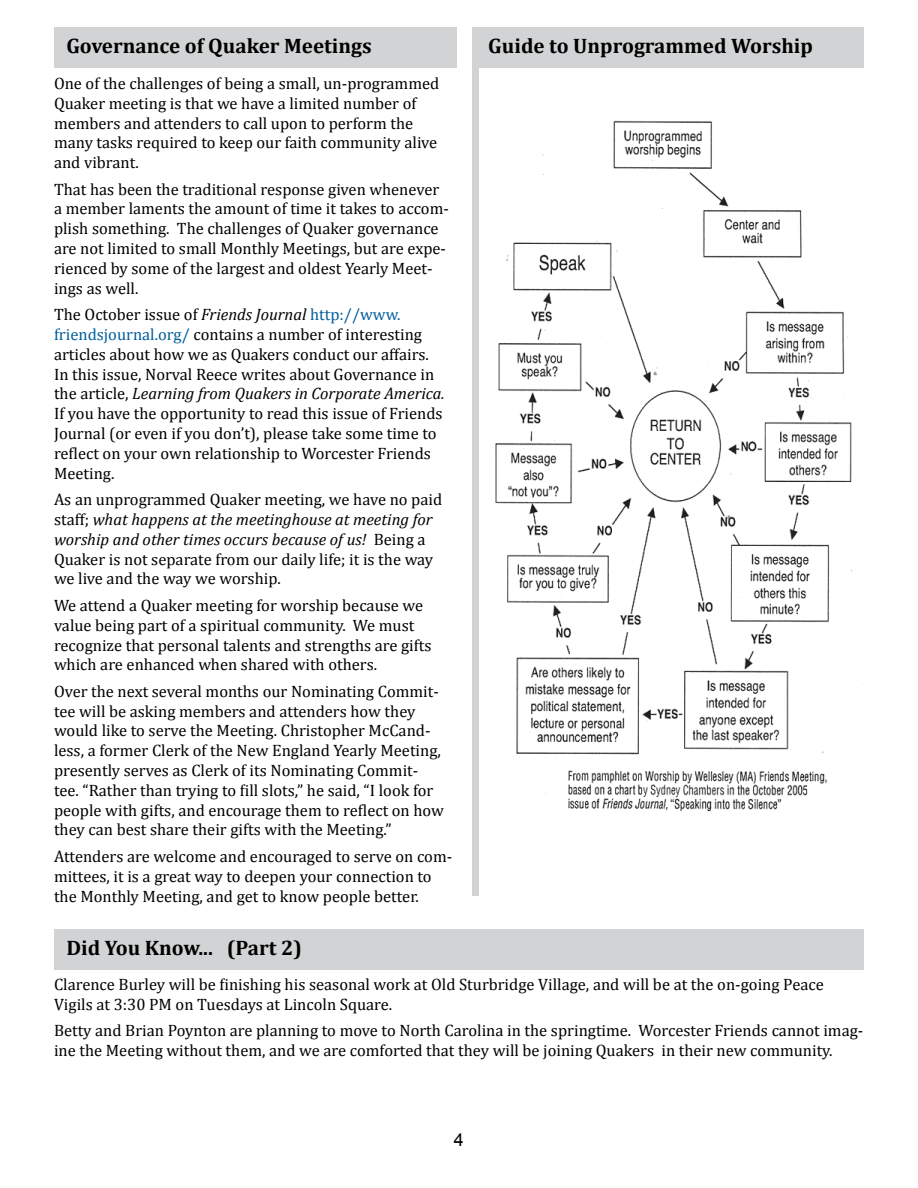
<style>
.page{position:relative;width:918px;height:1188px;background:#fff}
.page>*{position:absolute;margin:0;border:0;box-sizing:border-box;transform-origin:0 0}
.t1{font:700 21px "Cambria";color:#000}
.t2{font:18px "Arial";color:#000}
.t3{font:16.5px/19.8px "Cambria";color:#000}
.s1{font-style:italic}
.s2{color:#005e9d}
</style>
<div class="page">
<div style="left:54px;top:27px;width:403px;height:41px;background:#d1d3d4"></div>
<img style="left:495px;top:120px;width:368px;height:692px">
<div style="left:54px;top:929px;width:810px;height:40px;background:#d1d3d4"></div>
<div style="left:472px;top:27px;width:392px;height:41px;background:#d1d3d4"></div>
<div style="left:473px;top:57px;width:6px;height:839px;background:#d1d3d4"></div>
<p class="t1" style="left:66px;top:34px;width:307px">Governance of Quaker Meetings</p>
<p class="t3" style="left:54px;top:73px;width:387px">One of the challenges of being a small, un-programmed Quaker meeting is that we have a limited number of members and attenders to call upon to perform the many tasks required to keep our faith community alive and vibrant.</p>
<p class="t3" style="left:54px;top:179px;width:396px">That has been the traditional response given whenever a member laments the amount of time it takes to accom&shy;plish something. The challenges of Quaker governance are not limited to small Monthly Meetings, but are expe&shy;rienced by some of the largest and oldest Yearly Meet&shy;ings as well.</p>
<p class="t3" style="left:54px;top:305px;width:392px">The October issue of <span class="s1">Friends Journal</span> <span class="s2">http://www. friendsjournal.org/</span> contains a number of interesting articles about how we as Quakers conduct our affairs.<br>In this issue, Norval Reece writes about Governance in the article, <span class="s1">Learning from Quakers in Corporate America.<br></span>If you have the opportunity to read this issue of Friends Journal (or even if you don’t), please take some time to reflect on your own relationship to Worcester Friends Meeting.</p>
<p class="t3" style="left:54px;top:490px;width:390px">As an unprogrammed Quaker meeting, we have no paid staff; <span class="s1">what happens at the meetinghouse at meeting for worship and other times occurs because of us!</span> Being a Quaker is not separate from our daily life; it is the way we live and the way we worship.</p>
<p class="t3" style="left:54px;top:595px;width:379px">We attend a Quaker meeting for worship because we value being part of a spiritual community. We must recognize that personal talents and strengths are gifts which are enhanced when shared with others.</p>
<p class="t3" style="left:54px;top:681px;width:392px">Over the next several months our Nominating Commit&shy;tee will be asking members and attenders how they would like to serve the Meeting. Christopher McCand&shy;less, a former Clerk of the New England Yearly Meeting, presently serves as Clerk of its Nominating Commit&shy;tee. “Rather than trying to fill slots,” he said, “I look for people with gifts, and encourage them to reflect on how they can best share their gifts with the Meeting.”</p>
<p class="t3" style="left:54px;top:846px;width:400px">Attenders are welcome and encouraged to serve on com&shy;mittees, it is a great way to deepen your connection to the Monthly Meeting, and get to know people better.</p>
<p class="t1" style="left:66px;top:935px;width:237px">Did You Know... (Part 2)</p>
<p class="t3" style="left:54px;top:974px;width:771px">Clarence Burley will be finishing his seasonal work at Old Sturbridge Village, and will be at the on-going Peace<br>Vigils at 3:30 PM on Tuesdays at Lincoln Square.</p>
<p class="t3" style="left:54px;top:1020px;width:811px">Betty and Brian Poynton are planning to move to North Carolina in the springtime. Worcester Friends cannot imag&shy;ine the Meeting without them, and we are comforted that they will be joining Quakers in their new community.</p>
<p class="t1" style="left:488px;top:34px;width:326px">Guide to Unprogrammed Worship</p>
<p class="t2" style="left:454px;top:1128px;width:12px">4</p>
</div>
